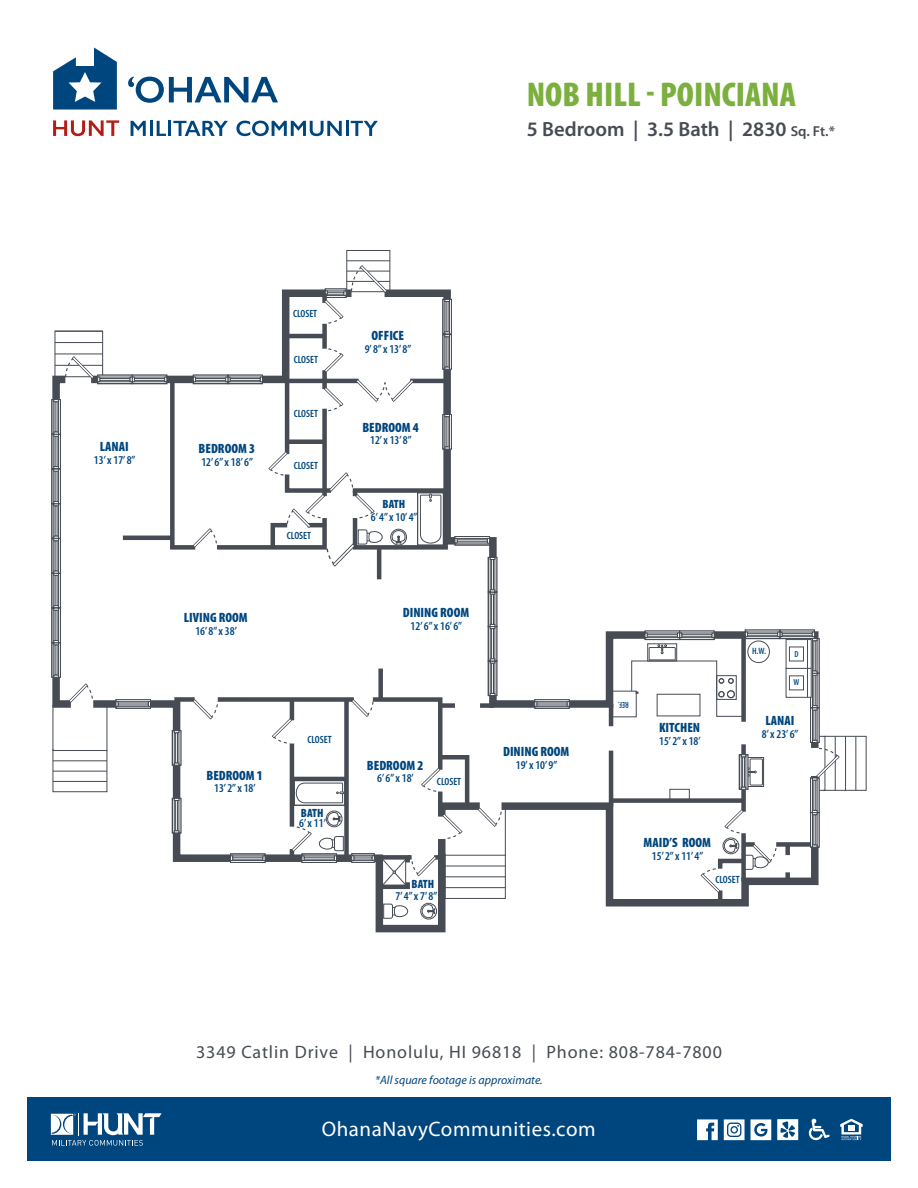
<style>
.page{position:relative;width:918px;height:1188px;background:#fff}
.page>*{position:absolute;margin:0;border:0;box-sizing:border-box;transform-origin:0 0}
.t1{font:900 condensed 34.5px "Myriad Pro";color:#7bb03f}
.t2{font:21px "Myriad Pro";letter-spacing:.025em;color:#fff}
.t3{font:600 20.55px "Myriad Pro";color:#464b54}
.t4{font:18px "Myriad Pro";letter-spacing:.05em;color:#464b54}
.t5{font:900 condensed 13.5px "Myriad Pro";color:#00467e}
.t6{font:600 condensed 12px "Myriad Pro";color:#00467e}
.t7{font:italic 12px "Myriad Pro";color:#00467e}
.t8{font:900 condensed 12px "Myriad Pro";color:#00467e}
.t9{font:600 condensed 10.5px "Myriad Pro";color:#00467e}
.t10{font:600 condensed 9.15px "Myriad Pro";color:#014e82}
.t11{font:600 condensed 8.7px "Myriad Pro";color:#014e82}
.t12{font:600 condensed 8.55px "Myriad Pro";color:#00467e;scale:.95 1}
.s1{font-size:14.4px}
</style>
<div class="page">
<svg style="left:53px;top:120px;width:66px;height:16px"></svg>
<svg style="left:131px;top:121px;width:15px;height:15px"></svg>
<hr style="left:150px;top:121px;width:3px;height:15px;background:#00467e">
<svg style="left:157px;top:121px;width:9px;height:15px"></svg>
<hr style="left:168px;top:121px;width:3px;height:15px;background:#00467e">
<svg style="left:173px;top:121px;width:55px;height:15px"></svg>
<svg style="left:236px;top:121px;width:106px;height:15px"></svg>
<hr style="left:346px;top:121px;width:3px;height:15px;background:#00467e">
<svg style="left:351px;top:121px;width:27px;height:15px"></svg>
<svg style="left:53px;top:48px;width:64px;height:62px"></svg>
<svg style="left:128px;top:77px;width:150px;height:26px"></svg>
<svg style="left:506px;top:629px;width:316px;height:126px"></svg>
<svg style="left:506px;top:768px;width:314px;height:139px"></svg>
<svg style="left:375px;top:919px;width:71px;height:14px"></svg>
<svg style="left:682px;top:633px;width:30px;height:1px"></svg>
<div style="left:679px;top:637px;width:36px;height:3px;border:1px solid #464b54"></div>
<div style="left:681px;top:634px;width:31px;height:3px;border:1px solid #464b54"></div>
<svg style="left:712px;top:633px;width:3px;height:5px"></svg>
<svg style="left:645px;top:631px;width:35px;height:9px"></svg>
<div style="left:645px;top:637px;width:35px;height:3px;border:1px solid #464b54"></div>
<div style="left:647px;top:634px;width:31px;height:3px;border:1px solid #464b54"></div>
<svg style="left:645px;top:633px;width:3px;height:5px"></svg>
<svg style="left:677px;top:633px;width:5px;height:5px"></svg>
<svg style="left:782px;top:632px;width:30px;height:1px"></svg>
<div style="left:779px;top:636px;width:36px;height:3px;border:1px solid #464b54"></div>
<div style="left:782px;top:633px;width:31px;height:3px;border:1px solid #464b54"></div>
<svg style="left:745px;top:630px;width:35px;height:9px"></svg>
<div style="left:745px;top:636px;width:35px;height:3px;border:1px solid #464b54"></div>
<div style="left:747px;top:633px;width:31px;height:3px;border:1px solid #464b54"></div>
<svg style="left:745px;top:632px;width:3px;height:5px"></svg>
<svg style="left:777px;top:632px;width:5px;height:5px"></svg>
<div style="left:810px;top:673px;width:9px;height:35px;background:#92969a"></div>
<div style="left:810px;top:673px;width:3px;height:35px;border:1px solid #464b54"></div>
<div style="left:813px;top:675px;width:3px;height:31px;border:1px solid #464b54"></div>
<svg style="left:810px;top:708px;width:9px;height:35px"></svg>
<div style="left:810px;top:707px;width:3px;height:36px;border:1px solid #464b54"></div>
<div style="left:813px;top:710px;width:3px;height:31px;border:1px solid #464b54"></div>
<svg style="left:812px;top:705px;width:6px;height:5px"></svg>
<svg style="left:816px;top:641px;width:1px;height:30px"></svg>
<div style="left:810px;top:638px;width:3px;height:36px;border:1px solid #464b54"></div>
<div style="left:813px;top:640px;width:3px;height:31px;border:1px solid #464b54"></div>
<svg style="left:812px;top:632px;width:6px;height:9px"></svg>
<svg style="left:812px;top:671px;width:6px;height:5px"></svg>
<svg style="left:537px;top:702px;width:30px;height:4px"></svg>
<div style="left:534px;top:706px;width:36px;height:3px;border:1px solid #464b54"></div>
<div style="left:534px;top:699px;width:36px;height:3px;background:#fff;border:1px solid #464b54"></div>
<hr style="left:536px;top:703px;width:32px;height:2px;background:#fff">
<svg style="left:534px;top:701px;width:3px;height:6px"></svg>
<svg style="left:567px;top:701px;width:3px;height:6px"></svg>
<div style="left:741px;top:744px;width:5px;height:68px;background:#464b54"></div>
<div style="left:741px;top:635px;width:5px;height:87px;background:#464b54"></div>
<div style="left:776px;top:842px;width:39px;height:5px;background:#464b54"></div>
<div style="left:785px;top:844px;width:5px;height:11px;background:#464b54"></div>
<div style="left:785px;top:872px;width:5px;height:10px;background:#464b54"></div>
<hr style="left:609px;top:751px;width:4px;height:55px;background:#464b54">
<hr style="left:609px;top:704px;width:4px;height:22px;background:#464b54">
<hr style="left:718px;top:891px;width:4px;height:12px;background:#464b54">
<div style="left:611px;top:798px;width:133px;height:5px;background:#464b54"></div>
<svg style="left:698px;top:807px;width:79px;height:88px"></svg>
<div style="left:647px;top:643px;width:30px;height:18px;border:1px solid #464b54"></div>
<div style="left:649px;top:647px;width:27px;height:13px;border:1px solid #464b54"></div>
<svg style="left:658px;top:644px;width:9px;height:10px"></svg>
<div style="left:746px;top:757px;width:18px;height:30px;border:1px solid #464b54"></div>
<div style="left:750px;top:759px;width:13px;height:26px;border:1px solid #464b54"></div>
<svg style="left:748px;top:767px;width:9px;height:10px"></svg>
<div style="left:612px;top:691px;width:25px;height:26px;border:1px solid #464b54"></div>
<svg style="left:631px;top:660px;width:111px;height:57px"></svg>
<svg style="left:51px;top:250px;width:455px;height:669px"></svg>
<div style="left:657px;top:694px;width:43px;height:22px;border:1px solid #464b54"></div>
<div style="left:669px;top:789px;width:21px;height:12px;border:1px solid #464b54"></div>
<svg style="left:745px;top:757px;width:1px;height:30px"></svg>
<div style="left:739px;top:754px;width:3px;height:36px;border:1px solid #464b54"></div>
<div style="left:742px;top:756px;width:3px;height:32px;border:1px solid #464b54"></div>
<svg style="left:741px;top:754px;width:5px;height:3px"></svg>
<svg style="left:741px;top:787px;width:5px;height:3px"></svg>
<div style="left:748px;top:641px;width:21px;height:22px;background:#fff;border-radius:50%"></div>
<div style="left:747px;top:641px;width:23px;height:22px;border:1px solid #484f57;border-radius:50%"></div>
<div style="left:786px;top:640px;width:25px;height:28px;background:#fff"></div>
<div style="left:786px;top:639px;width:26px;height:30px;border:1px solid #484f57"></div>
<div style="left:786px;top:668px;width:25px;height:29px;background:#fff"></div>
<div style="left:786px;top:668px;width:26px;height:30px;border:1px solid #484f57"></div>
<hr style="left:807px;top:640px;width:1px;height:57px;background:#484f57">
<div style="left:789px;top:647px;width:15px;height:14px;border:1px solid #484f57"></div>
<div style="left:789px;top:675px;width:15px;height:15px;border:1px solid #484f57"></div>
<svg style="left:816px;top:815px;width:1px;height:30px"></svg>
<div style="left:810px;top:812px;width:3px;height:36px;border:1px solid #464b54"></div>
<div style="left:813px;top:814px;width:3px;height:31px;border:1px solid #464b54"></div>
<svg style="left:812px;top:845px;width:6px;height:3px"></svg>
<div style="left:811px;top:778px;width:8px;height:35px;background:#8f9397"></div>
<div style="left:810px;top:778px;width:3px;height:35px;border:1px solid #464b54"></div>
<div style="left:813px;top:780px;width:3px;height:31px;border:1px solid #464b54"></div>
<svg style="left:812px;top:736px;width:55px;height:55px"></svg>
<svg style="left:812px;top:810px;width:6px;height:5px"></svg>
<div style="left:27px;top:1098px;width:864px;height:63px;background:#00467e"></div>
<svg style="left:51px;top:1113px;width:111px;height:33px"></svg>
<svg style="left:840px;top:1119px;width:23px;height:21px"></svg>
<svg style="left:809px;top:1119px;width:21px;height:21px"></svg>
<svg style="left:697px;top:1119px;width:21px;height:21px"></svg>
<svg style="left:751px;top:1119px;width:20px;height:21px"></svg>
<svg style="left:724px;top:1119px;width:21px;height:21px"></svg>
<svg style="left:777px;top:1119px;width:21px;height:21px"></svg>
<h1 class="t1" style="left:527px;top:73px;width:271px">NOB HILL - POINCIANA</h1>
<h3 class="t3" style="left:527px;top:116px;width:310px">5 Bedroom | 3.5 Bath | 2830 <span class="s1">Sq. Ft.*</span></h3>
<p class="t5" style="left:100px;top:438px;width:30px">LANAI</p>
<p class="t6" style="left:94px;top:453px;width:43px">13’ x 17’ 8”</p>
<p class="t5" style="left:199px;top:440px;width:58px">BEDROOM 3</p>
<p class="t6" style="left:201px;top:455px;width:53px">12’ 6” x 18’ 6”</p>
<p class="t5" style="left:184px;top:609px;width:65px">LIVING ROOM</p>
<p class="t6" style="left:195px;top:623px;width:43px">16’ 8” x 38’</p>
<p class="t9" style="left:293px;top:307px;width:26px">CLOSET</p>
<p class="t9" style="left:294px;top:353px;width:26px">CLOSET</p>
<p class="t9" style="left:294px;top:407px;width:26px">CLOSET</p>
<p class="t9" style="left:294px;top:459px;width:26px">CLOSET</p>
<p class="t9" style="left:287px;top:529px;width:26px">CLOSET</p>
<p class="t5" style="left:372px;top:327px;width:34px">OFFICE</p>
<p class="t6" style="left:365px;top:341px;width:48px">9’ 8” x 13’ 8”</p>
<p class="t5" style="left:362px;top:419px;width:58px">BEDROOM 4</p>
<p class="t6" style="left:370px;top:433px;width:43px">12’ x 13’ 8”</p>
<p class="t8" style="left:383px;top:497px;width:24px">BATH</p>
<p class="t6" style="left:371px;top:509px;width:48px">6’ 4” x 10’ 4”</p>
<p class="t5" style="left:403px;top:604px;width:68px">DINING ROOM</p>
<p class="t6" style="left:411px;top:619px;width:53px">12’ 6” x 16’ 6”</p>
<p class="t5" style="left:206px;top:766px;width:58px">BEDROOM 1</p>
<p class="t6" style="left:214px;top:781px;width:43px">13’ 2” x 18’</p>
<p class="t9" style="left:307px;top:733px;width:26px">CLOSET</p>
<p class="t8" style="left:301px;top:805px;width:24px">BATH</p>
<p class="t6" style="left:299px;top:816px;width:28px">6’ x 11’</p>
<p class="t5" style="left:367px;top:757px;width:58px">BEDROOM 2</p>
<p class="t6" style="left:377px;top:771px;width:38px">6’ 6” x 18’</p>
<p class="t9" style="left:437px;top:775px;width:26px">CLOSET</p>
<p class="t8" style="left:412px;top:876px;width:24px">BATH</p>
<p class="t6" style="left:396px;top:889px;width:43px">7’ 4” x 7’ 8”</p>
<p class="t5" style="left:503px;top:743px;width:68px">DINING ROOM</p>
<p class="t6" style="left:516px;top:758px;width:43px">19’ x 10’ 9”</p>
<p class="t12" style="left:629px;top:710px;width:13px;rotate:-180deg">RE .F</p>
<p class="t5" style="left:659px;top:719px;width:43px">KITCHEN</p>
<p class="t6" style="left:659px;top:733px;width:43px">15’ 2” x 18’</p>
<p class="t10" style="left:752px;top:646px;width:16px">H.W.</p>
<p class="t11" style="left:794px;top:648px;width:6px">D</p>
<p class="t11" style="left:794px;top:677px;width:7px">W</p>
<p class="t5" style="left:765px;top:712px;width:30px">LANAI</p>
<p class="t6" style="left:762px;top:726px;width:38px">8’ x 23’ 6”</p>
<p class="t5" style="left:644px;top:834px;width:69px">MAID’S ROOM</p>
<p class="t6" style="left:652px;top:849px;width:53px">15’ 2” x 11’ 4”</p>
<p class="t9" style="left:715px;top:873px;width:26px">CLOSET</p>
<h3 class="t4" style="left:196px;top:1041px;width:527px">3349 Catlin Drive | Honolulu, HI 96818 | Phone: 808-784-7800</h3>
<p class="t7" style="left:375px;top:1072px;width:169px">*All square footage is approximate.</p>
<h2 class="t2" style="left:322px;top:1116px;width:275px">OhanaNavyCommunities.com</h2>
</div>
